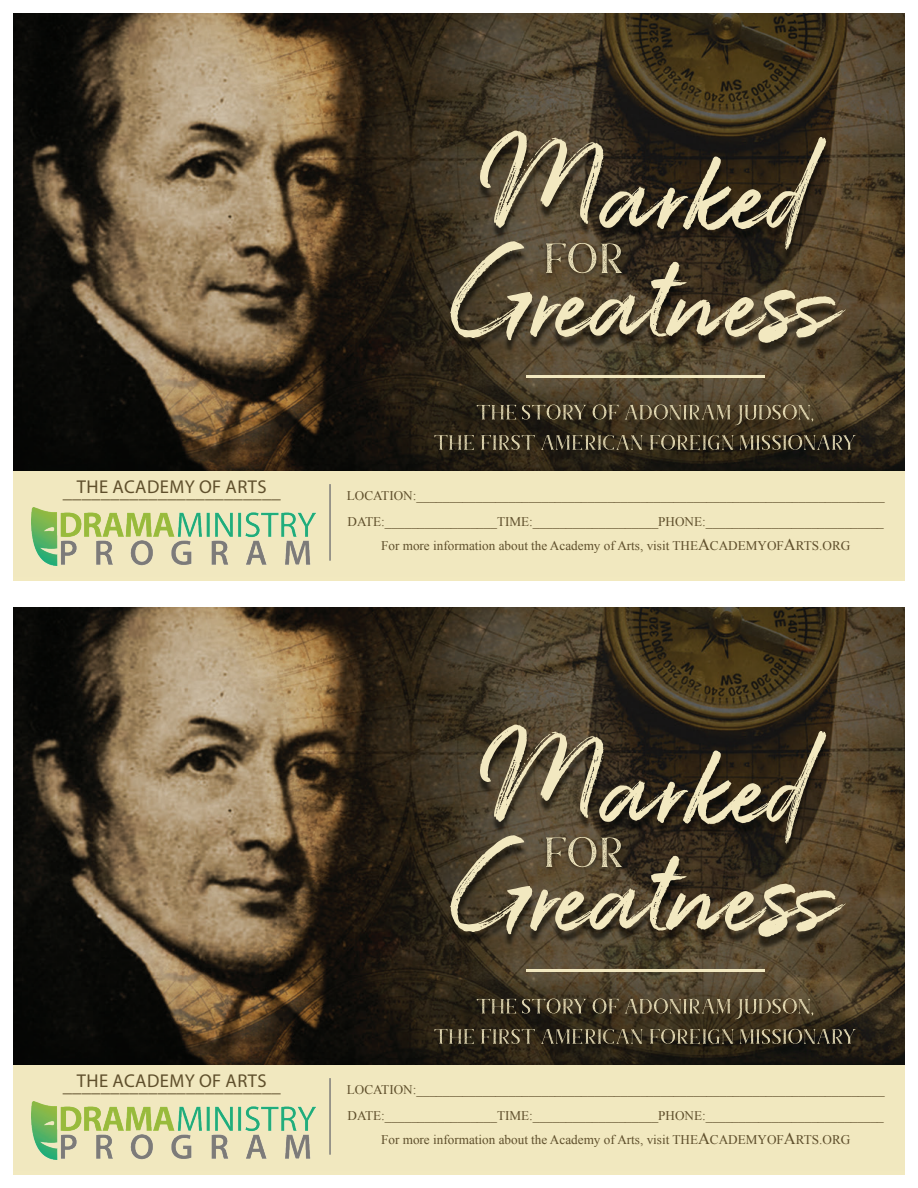
<style>
.page{position:relative;width:918px;height:1188px;background:#fff}
.page>*{position:absolute;margin:0;border:0;box-sizing:border-box;transform-origin:0 0}
.t1{font:18.6px "Minion Pro";color:#5f4f2c}
.t2{font:18.6px "Myriad Pro";letter-spacing:.02em;color:#5f4f2c}
.t3{font:13.2px/26px "Times New Roman";color:#5f4f2c}
.s1{font-size:16.5px}
</style>
<div class="page">
<img style="left:14px;top:14px;width:890px;height:457px">
<img style="left:527px;top:376px;width:238px;height:2px">
<div style="left:14px;top:471px;width:890px;height:105px;background:#f1e8bf"></div>
<img style="left:32px;top:508px;width:284px;height:58px">
<hr style="left:329px;top:484px;width:2px;height:77px;background:#7d7c79">
<img style="left:14px;top:608px;width:890px;height:457px">
<img style="left:527px;top:970px;width:238px;height:2px">
<div style="left:14px;top:1065px;width:890px;height:105px;background:#f1e8bf"></div>
<img style="left:32px;top:1102px;width:284px;height:58px">
<hr style="left:329px;top:1078px;width:2px;height:77px;background:#7d7c79">
<h1 class="t2" style="left:77px;top:475px;width:191px">THE ACADEMY OF ARTS</h1>
<h1 class="t1" style="left:63px;top:479px;width:220px">_______________________</h1>
<p class="t3" style="left:347px;top:482px;width:539px">LOCATION:_______________________________________________________________________<br>DATE:_________________TIME:___________________PHONE:___________________________</p>
<p class="t3" style="left:381px;top:533px;width:471px">For more information about the Academy of Arts, visit THE<span class="s1">A</span>CADEMYOF<span class="s1">A</span>RTS.ORG</p>
<h1 class="t2" style="left:77px;top:1069px;width:191px">THE ACADEMY OF ARTS</h1>
<h1 class="t1" style="left:63px;top:1073px;width:220px">_______________________</h1>
<p class="t3" style="left:347px;top:1076px;width:539px">LOCATION:_______________________________________________________________________<br>DATE:_________________TIME:___________________PHONE:___________________________</p>
<p class="t3" style="left:381px;top:1127px;width:471px">For more information about the Academy of Arts, visit THE<span class="s1">A</span>CADEMYOF<span class="s1">A</span>RTS.ORG</p>
</div>
